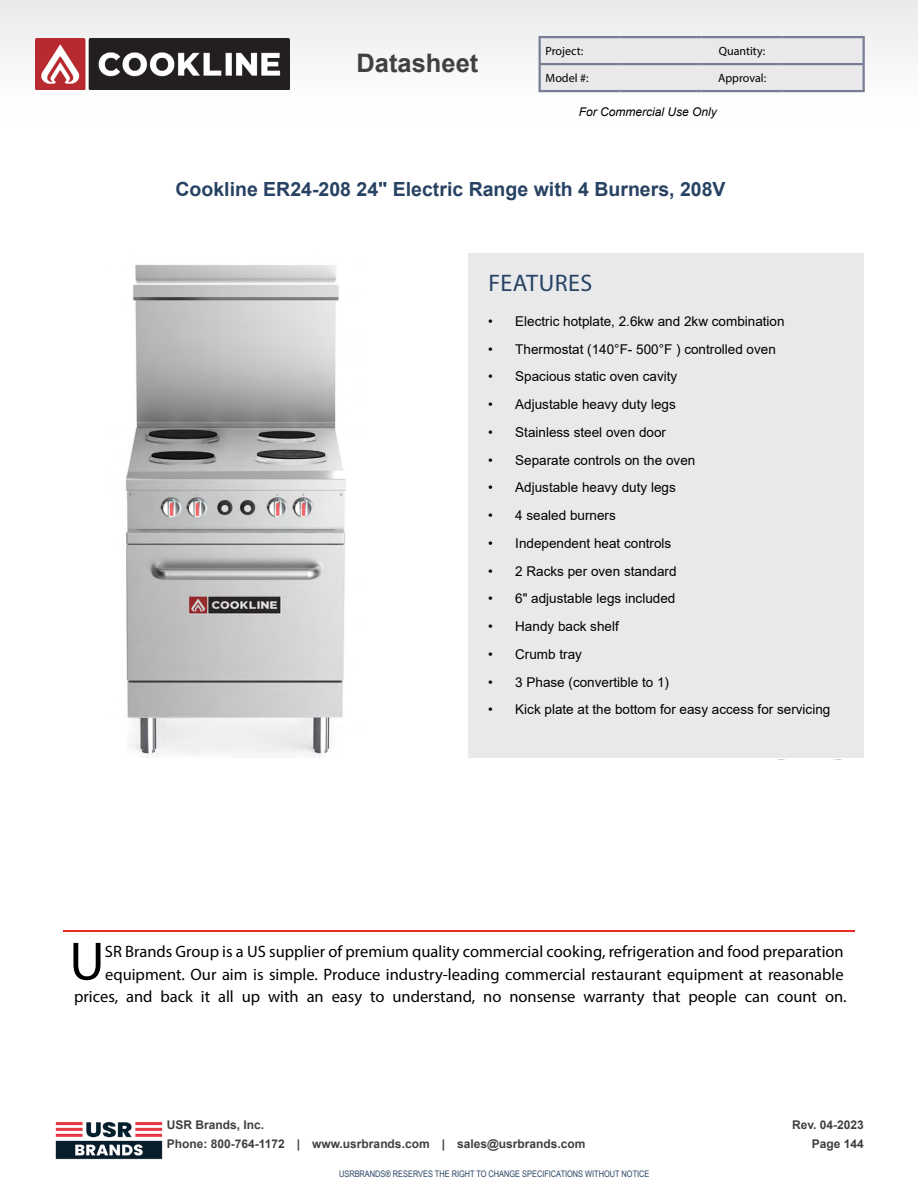
<style>
.page{position:relative;width:918px;height:1188px;background:#fff}
.page>*{position:absolute;margin:0;border:0;box-sizing:border-box;transform-origin:0 0}
.t1{font:54.45px "Myriad Pro";color:#000}
.t2{font:700 25.5px "Arial";color:#404042}
.t3{font:24px "Myriad Pro";letter-spacing:.02em;color:#274262}
.t4{font:700 19.5px "Arial";color:#274262}
.t5{font:16.5px/22.5px "Myriad Pro";color:#000;text-align:right}
.t6{font:13.5px "Arial";color:#000}
.t7{font:700 12px/19.5px "Arial";color:#404042}
.t8{font:12px "Myriad Pro";color:#000}
.t9{font:italic 12px "Arial";color:#000}
.t10{font:9px "Arial Narrow";color:#274262}
</style>
<div class="page">
<hr style="left:63px;top:930px;width:792px;height:2px;background:#eb2924">
<img style="left:55px;top:1121px;width:108px;height:39px">
<div style="left:468px;top:253px;width:396px;height:505px;background:#e9e9ec"></div>
<img style="left:126px;top:264px;width:220px;height:494px">
<div style="left:0;top:0;width:918px;height:124px;background:#f5f5f5"></div>
<div style="left:541px;top:38px;width:322px;height:52px;background:#e9e9ec"></div>
<hr style="left:539px;top:36px;width:82px;height:2px;background:#777d95">
<hr style="left:539px;top:38px;width:2px;height:25px;background:#777d95">
<hr style="left:621px;top:36px;width:81px;height:2px;background:#777d95">
<hr style="left:702px;top:36px;width:81px;height:2px;background:#777d95">
<hr style="left:783px;top:36px;width:82px;height:2px;background:#777d95">
<hr style="left:863px;top:38px;width:2px;height:25px;background:#777d95">
<hr style="left:539px;top:63px;width:82px;height:2px;background:#777d95">
<hr style="left:539px;top:65px;width:2px;height:25px;background:#777d95">
<hr style="left:621px;top:63px;width:81px;height:2px;background:#777d95">
<hr style="left:702px;top:63px;width:81px;height:2px;background:#777d95">
<hr style="left:783px;top:63px;width:82px;height:2px;background:#777d95">
<hr style="left:863px;top:65px;width:2px;height:25px;background:#777d95">
<hr style="left:539px;top:90px;width:82px;height:2px;background:#777d95">
<hr style="left:621px;top:90px;width:81px;height:2px;background:#777d95">
<hr style="left:702px;top:90px;width:81px;height:2px;background:#777d95">
<hr style="left:783px;top:90px;width:82px;height:2px;background:#777d95">
<img style="left:36px;top:39px;width:254px;height:50px">
<h2 class="t2" style="left:356px;top:45px;width:123px">Datasheet</h2>
<p class="t8" style="left:546px;top:43px;width:39px">Project:</p>
<p class="t8" style="left:719px;top:43px;width:48px">Quantity:</p>
<p class="t8" style="left:546px;top:70px;width:44px">Model #:</p>
<p class="t8" style="left:718px;top:70px;width:50px">Approval:</p>
<p class="t9" style="left:579px;top:104px;width:140px">For Commercial Use Only</p>
<h3 class="t4" style="left:176px;top:175px;width:552px">Cookline ER24-208 24" Electric Range with 4 Burners, 208V</h3>
<h3 class="t3" style="left:488px;top:269px;width:105px">FEATURES</h3>
<p class="t6" style="left:488px;top:312px;width:298px">• Electric hotplate, 2.6kw and 2kw combination</p>
<p class="t6" style="left:488px;top:340px;width:289px">• Thermostat (140°F- 500°F ) controlled oven</p>
<p class="t6" style="left:488px;top:367px;width:191px">• Spacious static oven cavity</p>
<p class="t6" style="left:488px;top:395px;width:189px">• Adjustable heavy duty legs</p>
<p class="t6" style="left:488px;top:423px;width:179px">• Stainless steel oven door</p>
<p class="t6" style="left:488px;top:451px;width:209px">• Separate controls on the oven</p>
<p class="t6" style="left:488px;top:478px;width:189px">• Adjustable heavy duty legs</p>
<p class="t6" style="left:488px;top:506px;width:129px">• 4 sealed burners</p>
<p class="t6" style="left:488px;top:534px;width:185px">• Independent heat controls</p>
<p class="t6" style="left:488px;top:562px;width:190px">• 2 Racks per oven standard</p>
<p class="t6" style="left:488px;top:589px;width:189px">• 6" adjustable legs included</p>
<p class="t6" style="left:488px;top:617px;width:132px">• Handy back shelf</p>
<p class="t6" style="left:488px;top:645px;width:95px">• Crumb tray</p>
<p class="t6" style="left:488px;top:673px;width:182px">• 3 Phase (convertible to 1)</p>
<p class="t6" style="left:488px;top:700px;width:344px">• Kick plate at the bottom for easy access for servicing</p>
<h3 class="t3" style="left:488px;top:274px;width:105px">FEATURES</h3>
<h1 class="t1" style="left:69px;top:928px;width:37px">U</h1>
<p class="t5" style="left:74px;top:940px;width:774px">SR Brands Group is a US supplier of premium quality commercial cooking, refrigeration and food preparation equipment. Our aim is simple. Produce industry-leading commercial restaurant equipment at reasonable prices, and back it all up with an easy to understand, no nonsense warranty that people can count on.</p>
<p class="t7" style="left:167px;top:1115px;width:420px">USR Brands, Inc.<br>Phone: 800-764-1172 | www.usrbrands.com | sales@usrbrands.com</p>
<p class="t7" style="left:792px;top:1115px;width:73px;text-align:right">Rev. 04-2023<br>Page 144</p>
<p class="t10" style="left:339px;top:1167px;width:312px">USRBRANDS® RESERVES THE RIGHT TO CHANGE SPECIFICATIONS WITHOUT NOTICE</p>
</div>
